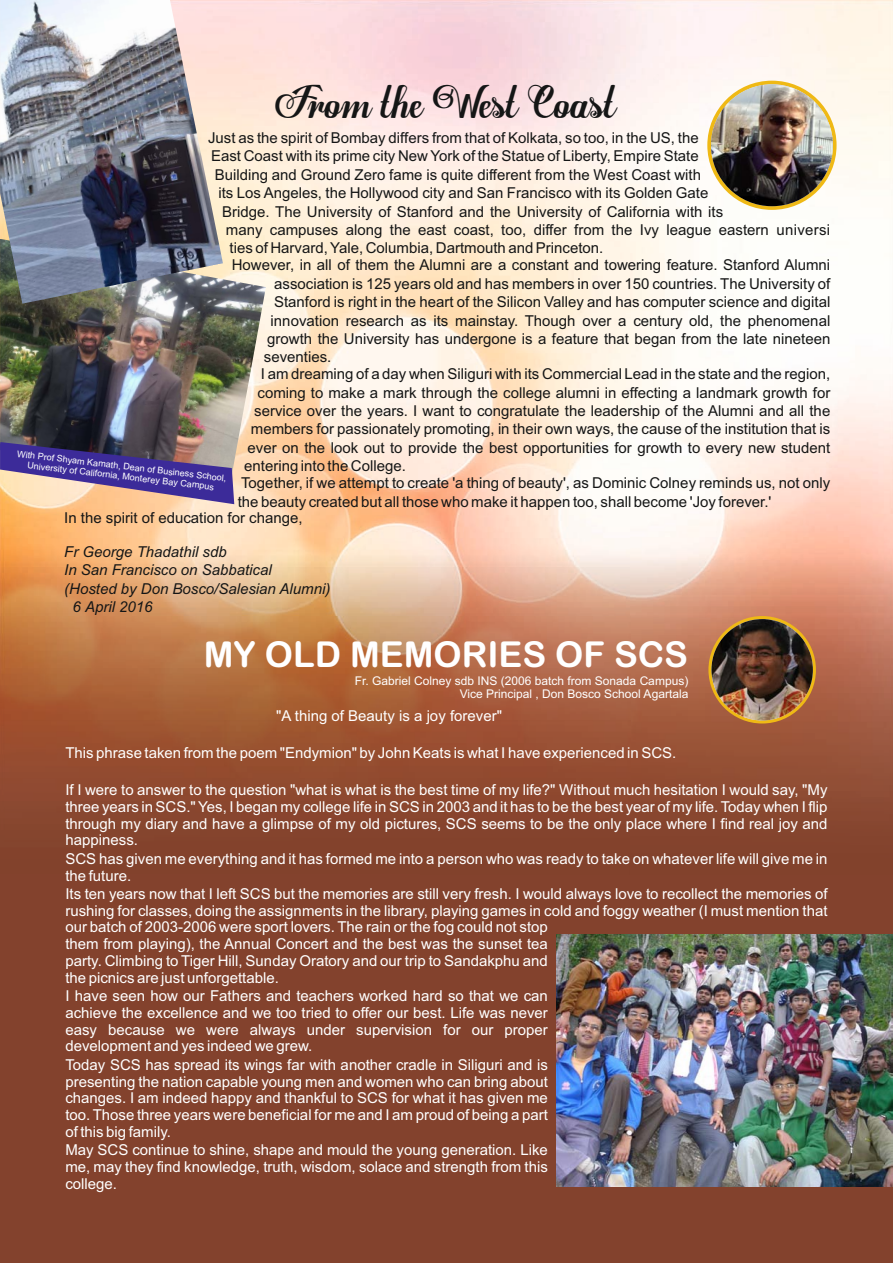
<style>
.page{position:relative;width:893px;height:1263px;background:#83422d}
.page>*{position:absolute;margin:0;border:0;box-sizing:border-box;transform-origin:0 0}
.t1{font:38.85px "Egregio Script demo";color:#151616}
.t2{font:35.7px "Arial Rounded MT Bold";color:#fff}
.t3{font:15px/16.8px "Arial";color:#fff;text-align:justify}
.t4{font:15px/18.5px "Arial";color:#151616}
.t5{font:italic 15px "Arial";color:#151616}
.t6{font:12px/13.4px "Arial";color:#fff;text-align:right}
.t7{font:9px/10.2px "Arial";color:#fff;text-align:center}
</style>
<div class="page">
<img style="left:0;top:0;width:893px;height:801px">
<svg style="left:707px;top:81px;width:129px;height:129px"></svg>
<img style="left:711px;top:84px;width:122px;height:122px;border-radius:61px">
<img style="left:556px;top:934px;width:337px;height:253px">
<svg style="left:708px;top:616px;width:108px;height:107px"></svg>
<img style="left:711px;top:619px;width:102px;height:101px;border-radius:51px">
<img style="left:0;top:239px;width:266px;height:253px">
<img style="left:0;top:0;width:223px;height:304px">
<svg style="left:0;top:442px;width:234px;height:62px;background:#7c6793"></svg>
<h1 class="t1" style="left:275px;top:91px;width:342px">From the West Coast</h1>
<p class="t4" style="left:208px;top:130px;width:492px">Just as the spirit of Bombay differs from that of Kolkata, so too, in the US, the</p>
<p class="t4" style="left:211px;top:148px;width:489px">East Coast with its prime city New York of the Statue of Liberty, Empire State</p>
<p class="t4" style="left:215px;top:167px;width:488px">Building and Ground Zero fame is quite different from the West Coast with</p>
<p class="t4" style="left:218px;top:185px;width:491px">its Los Angeles, the Hollywood city and San Francisco with its Golden Gate</p>
<p class="t4" style="left:222px;top:203px;width:503px">Bridge. The University of Stanford and the University of California with its</p>
<p class="t4" style="left:226px;top:222px;width:606px">many campuses along the east coast, too, differ from the Ivy league eastern universi</p>
<p class="t4" style="left:230px;top:240px;width:375px">ties of Harvard, Yale, Columbia, Dartmouth and Princeton.</p>
<p class="t4" style="left:232px;top:257px;width:600px">However, in all of them the Alumni are a constant and towering feature. Stanford Alumni</p>
<p class="t4" style="left:274px;top:275px;width:558px">association is 125 years old and has members in over 150 countries. The University of</p>
<p class="t4" style="left:274px;top:294px;width:558px">Stanford is right in the heart of the Silicon Valley and has computer science and digital</p>
<p class="t4" style="left:271px;top:312px;width:561px">innovation research as its mainstay. Though over a century old, the phenomenal</p>
<p class="t4" style="left:267px;top:331px;width:564px">growth the University has undergone is a feature that began from the late nineteen</p>
<p class="t4" style="left:264px;top:349px;width:69px">seventies.</p>
<p class="t4" style="left:261px;top:366px;width:571px">I am dreaming of a day when Siliguri with its Commercial Lead in the state and the region,</p>
<p class="t4" style="left:258px;top:384px;width:574px">coming to make a mark through the college alumni in effecting a landmark growth for</p>
<p class="t4" style="left:254px;top:403px;width:578px">service over the years. I want to congratulate the leadership of the Alumni and all the</p>
<p class="t4" style="left:251px;top:421px;width:581px">members for passionately promoting, in their own ways, the cause of the institution that is</p>
<p class="t4" style="left:247px;top:440px;width:584px">ever on the look out to provide the best opportunities for growth to every new student</p>
<p class="t4" style="left:244px;top:458px;width:163px">entering into the College.</p>
<p class="t4" style="left:238px;top:475px;width:594px">Together, if we attempt to create 'a thing of beauty', as Dominic Colney reminds us, not only the beauty created but all those who make it happen too, shall become 'Joy forever.'</p>
<p class="t4" style="left:64px;top:510px;width:240px">In the spirit of education for change,</p>
<p class="t5" style="left:64px;top:546px;width:164px">Fr George Thadathil sdb</p>
<p class="t5" style="left:64px;top:564px;width:209px">In San Francisco on Sabbatical</p>
<p class="t5" style="left:64px;top:583px;width:268px">(Hosted by Don Bosco/Salesian Alumni)</p>
<p class="t5" style="left:73px;top:601px;width:82px">6 April 2016</p>
<p class="t7" style="left:18px;top:449px;width:212px;rotate:7deg">With Prof Shyam Kamath, Dean of Business School,<br>University of California, Monterey Bay Campus</p>
<h2 class="t2" style="left:204px;top:640px;width:486px">MY OLD MEMORIES OF SCS</h2>
<p class="t6" style="left:355px;top:675px;width:335px">Fr. Gabriel Colney sdb INS (2006 batch from Sonada Campus)<br>Vice Principal , Don Bosco School Agartala</p>
<p class="t3" style="left:276px;top:709px;width:227px">"A thing of Beauty is a joy forever"</p>
<p class="t3" style="left:65px;top:746px;width:612px">This phrase taken from the poem "Endymion" by John Keats is what I have experienced in SCS.</p>
<p class="t3" style="left:65px;top:783px;width:764px">If I were to answer to the question "what is what is the best time of my life?" Without much hesitation I would say, "My three years in SCS." Yes, I began my college life in SCS in 2003 and it has to be the best year of my life. Today when I flip through my diary and have a glimpse of my old pictures, SCS seems to be the only place where I find real joy and happiness.</p>
<p class="t3" style="left:65px;top:851px;width:764px">SCS has given me everything and it has formed me into a person who was ready to take on whatever life will give me in the future.</p>
<p class="t3" style="left:65px;top:887px;width:764px;text-align:left">Its ten years now that I left SCS but the memories are still very fresh. I would always love to recollect the memories of rushing for classes, doing the assignments in the library, playing games in cold and foggy weather (I must mention that our batch of 2003-2006 were sport lovers. The rain or the fog could not stop<br>them from playing), the Annual Concert and the best was the sunset tea<br>party. Climbing to Tiger Hill, Sunday Oratory and our trip to Sandakphu and<br>the picnics are just unforgettable.</p>
<p class="t3" style="left:65px;top:989px;width:484px">I have seen how our Fathers and teachers worked hard so that we can achieve the excellence and we too tried to offer our best. Life was never easy because we were always under supervision for our proper development and yes indeed we grew.</p>
<p class="t3" style="left:65px;top:1057px;width:484px">Today SCS has spread its wings far with another cradle in Siliguri and is presenting the nation capable young men and women who can bring about changes. I am indeed happy and thankful to SCS for what it has given me too. Those three years were beneficial for me and I am proud of being a part of this big family.</p>
<p class="t3" style="left:65px;top:1143px;width:484px">May SCS continue to shine, shape and mould the young generation. Like me, may they find knowledge, truth, wisdom, solace and strength from this college.</p>
</div>
